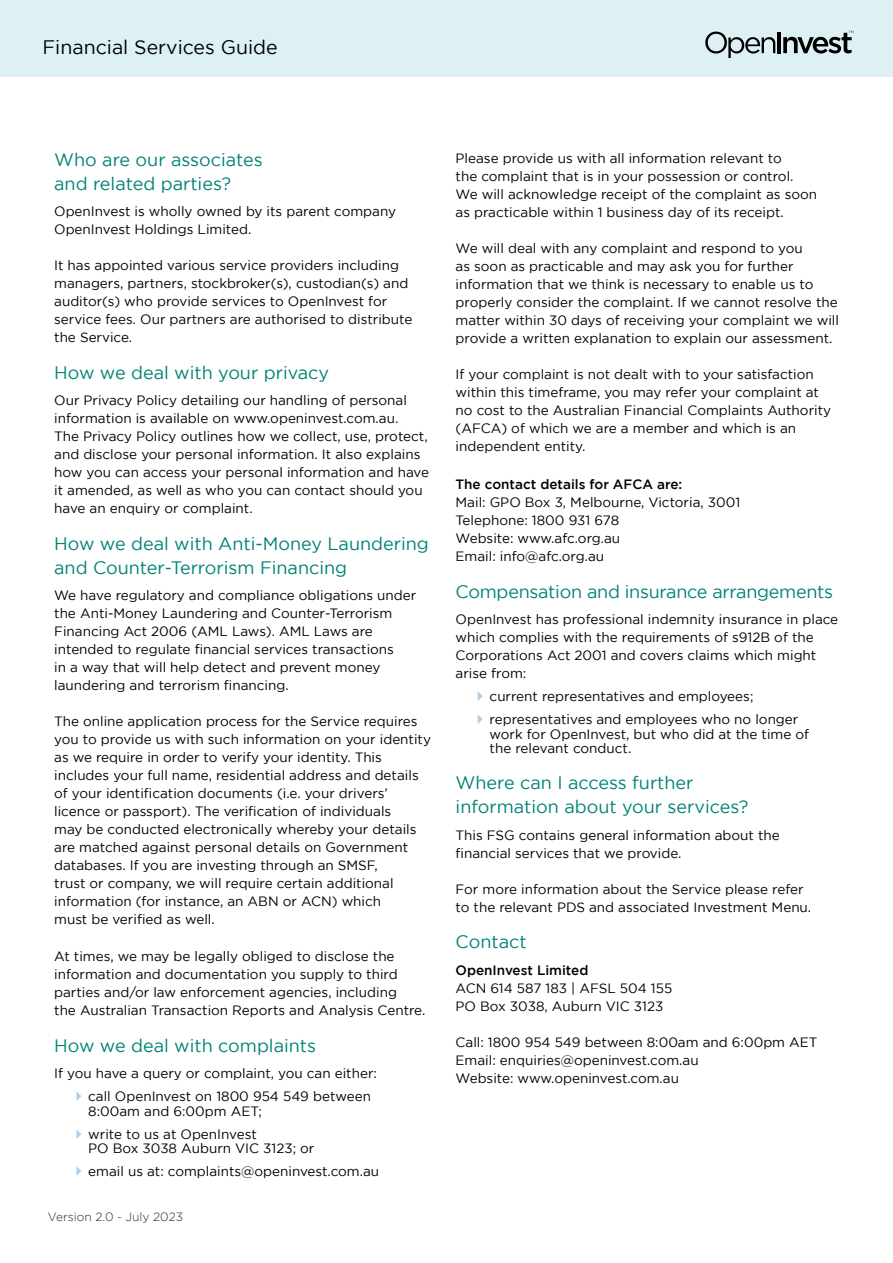
<style>
.page{position:relative;width:893px;height:1263px;background:#fff}
.page>*{position:absolute;margin:0;border:0;box-sizing:border-box;transform-origin:0 0}
.t1{font:19.5px "Gotham";color:#000}
.t2{font:18px/23.7px "Gotham";color:#008376}
.t3{font:13.5px/18px "Gotham";color:#000}
.t4{font:500 13.5px "Gotham";color:#000}
.t5{font:300 12px "Gotham";color:#23282a}
</style>
<div class="page">
<div style="left:0;top:0;width:893px;height:77px;background:#ddf1f4"></div>
<svg style="left:705px;top:32px;width:70px;height:26px"></svg>
<hr style="left:777px;top:32px;width:4px;height:21px;background:#000">
<svg style="left:783px;top:31px;width:70px;height:23px"></svg>
<h1 class="t1" style="left:43px;top:36px;width:237px">Financial Services Guide</h1>
<h2 class="t2" style="left:54px;top:148px;width:210px">Who are our associates and related parties?</h2>
<p class="t3" style="left:54px;top:202px;width:343px">OpenInvest is wholly owned by its parent company<br>OpenInvest Holdings Limited.</p>
<p class="t3" style="left:54px;top:256px;width:360px">It has appointed various service providers including managers, partners, stockbroker(s), custodian(s) and auditor(s) who provide services to OpenInvest for service fees. Our partners are authorised to distribute the Service.</p>
<h2 class="t2" style="left:54px;top:360px;width:276px">How we deal with your privacy</h2>
<p class="t3" style="left:54px;top:391px;width:376px">Our Privacy Policy detailing our handling of personal information is available on www.openinvest.com.au.<br>The Privacy Policy outlines how we collect, use, protect, and disclose your personal information. It also explains how you can access your personal information and have it amended, as well as who you can contact should you have an enquiry or complaint.</p>
<h2 class="t2" style="left:54px;top:531px;width:376px">How we deal with Anti-Money Laundering and Counter-Terrorism Financing</h2>
<p class="t3" style="left:54px;top:586px;width:364px">We have regulatory and compliance obligations under the Anti-Money Laundering and Counter-Terrorism Financing Act 2006 (AML Laws). AML Laws are intended to regulate financial services transactions<br>in a way that will help detect and prevent money laundering and terrorism financing.</p>
<p class="t3" style="left:54px;top:712px;width:378px">The online application process for the Service requires you to provide us with such information on your identity as we require in order to verify your identity. This includes your full name, residential address and details of your identification documents (i.e. your drivers’ licence or passport). The verification of individuals<br>may be conducted electronically whereby your details are matched against personal details on Government databases. If you are investing through an SMSF,<br>trust or company, we will require certain additional information (for instance, an ABN or ACN) which<br>must be verified as well.</p>
<p class="t3" style="left:54px;top:947px;width:373px">At times, we may be legally obliged to disclose the information and documentation you supply to third parties and/or law enforcement agencies, including<br>the Australian Transaction Reports and Analysis Centre.</p>
<h2 class="t2" style="left:54px;top:1033px;width:263px">How we deal with complaints</h2>
<p class="t3" style="left:88px;top:1062px;width:290px;line-height:23px;text-indent:-34px">If you have a query or complaint, you can either: call OpenInvest on 1800 954 549 between</p>
<p class="t3" style="left:88px;top:1099px;width:175px;line-height:23px">8:00am and 6:00pm AET; write to us at OpenInvest</p>
<p class="t3" style="left:88px;top:1136px;width:292px;line-height:23px">PO Box 3038 Auburn VIC 3123; or<br>email us at: complaints@openinvest.com.au</p>
<p class="t5" style="left:48px;top:1211px;width:137px">Version 2.0 - July 2023</p>
<p class="t3" style="left:456px;top:149px;width:363px">Please provide us with all information relevant to<br>the complaint that is in your possession or control.<br>We will acknowledge receipt of the complaint as soon as practicable within 1 business day of its receipt.</p>
<p class="t3" style="left:456px;top:239px;width:385px">We will deal with any complaint and respond to you<br>as soon as practicable and may ask you for further information that we think is necessary to enable us to properly consider the complaint. If we cannot resolve the matter within 30 days of receiving your complaint we will provide a written explanation to explain our assessment.</p>
<p class="t3" style="left:456px;top:365px;width:377px">If your complaint is not dealt with to your satisfaction within this timeframe, you may refer your complaint at no cost to the Australian Financial Complaints Authority (AFCA) of which we are a member and which is an independent entity.</p>
<p class="t4" style="left:456px;top:477px;width:228px">The contact details for AFCA are:</p>
<p class="t3" style="left:456px;top:493px;width:286px">Mail: GPO Box 3, Melbourne, Victoria, 3001<br>Telephone: 1800 931 678<br>Website: www.afc.org.au<br>Email: info@afc.org.au</p>
<h2 class="t2" style="left:456px;top:579px;width:379px">Compensation and insurance arrangements</h2>
<p class="t3" style="left:456px;top:610px;width:384px">OpenInvest has professional indemnity insurance in place which complies with the requirements of s912B of the Corporations Act 2001 and covers claims which might arise from:</p>
<p class="t3" style="left:490px;top:685px;width:310px;line-height:23px">current representatives and employees; representatives and employees who no longer</p>
<p class="t3" style="left:490px;top:726px;width:321px;line-height:14.4px">work for OpenInvest, but who did at the time of the relevant conduct.</p>
<h2 class="t2" style="left:456px;top:771px;width:294px">Where can I access further information about your services?</h2>
<p class="t3" style="left:456px;top:826px;width:326px">This FSG contains general information about the financial services that we provide.</p>
<p class="t3" style="left:456px;top:880px;width:357px">For more information about the Service please refer to the relevant PDS and associated Investment Menu.</p>
<h2 class="t2" style="left:456px;top:930px;width:73px">Contact</h2>
<p class="t4" style="left:456px;top:962px;width:134px">OpenInvest Limited</p>
<p class="t3" style="left:456px;top:979px;width:218px">ACN 614 587 183 | AFSL 504 155<br>PO Box 3038, Auburn VIC 3123</p>
<p class="t3" style="left:456px;top:1033px;width:364px">Call: 1800 954 549 between 8:00am and 6:00pm AET<br>Email: enquiries@openinvest.com.au<br>Website: www.openinvest.com.au</p>
</div>
